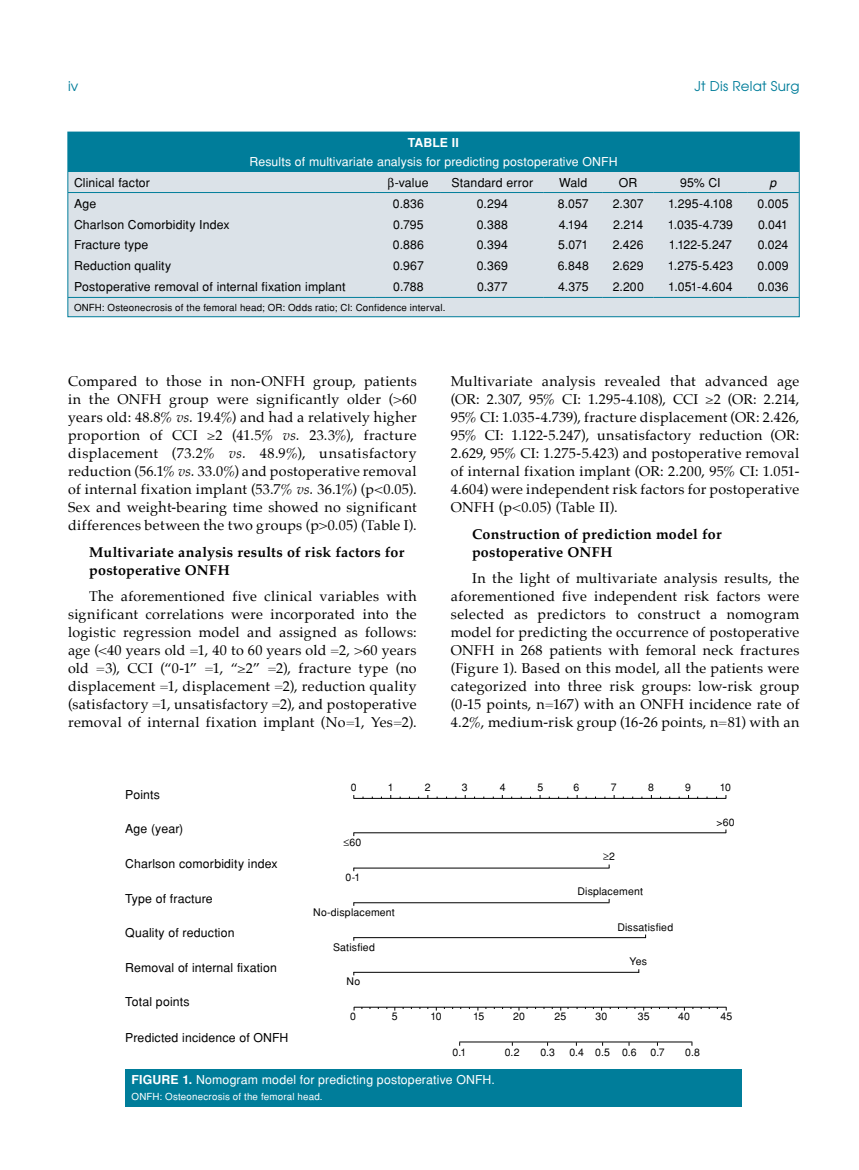
<style>
.page{position:relative;width:859px;height:1170px;background:#fff}
.page>*{position:absolute;margin:0;border:0;box-sizing:border-box;transform-origin:0 0}
.t1{font:14.25px/18px "Palatino";letter-spacing:.02em;color:#000;text-align:justify}
.t2{font:700 14.25px/18px "Palatino";letter-spacing:.015em;color:#000}
.t3{font:13.5px "Avant Garde Tr";letter-spacing:.015em;color:#007d9a}
.t4{font:12.3px "Helvetica Normal Tr";letter-spacing:.01em;color:#000}
.t5{font:12.3px "Helvetica Normal Tr";letter-spacing:.01em;color:#fff}
.t6{font:700 12.3px "Helvetica Tr";letter-spacing:.015em;color:#fff}
.t7{font:italic 12.3px "Helvetica Tr";color:#000}
.t8{font:10.5px "Helvetica Normal Tr";letter-spacing:.015em;color:#000}
.t9{font:9.75px "Helvetica Normal Tr";letter-spacing:.02em;color:#000}
.t10{font:9.75px "Helvetica Normal Tr";letter-spacing:.02em;color:#fff}
.s1{font-style:italic}
.s2{font-family:"Helvetica Tr";font-weight:700}
</style>
<div class="page">
<div style="left:68px;top:132px;width:731px;height:185px;background:#dbe2e8"></div>
<div style="left:68px;top:132px;width:731px;height:39px;background:#007d9a"></div>
<hr style="left:68px;top:192px;width:308px;height:1px;background:#007d9a">
<hr style="left:376px;top:192px;width:65px;height:1px;background:#007d9a">
<hr style="left:441px;top:192px;width:103px;height:1px;background:#007d9a">
<hr style="left:544px;top:192px;width:59px;height:1px;background:#007d9a">
<hr style="left:603px;top:192px;width:51px;height:1px;background:#007d9a">
<hr style="left:654px;top:192px;width:93px;height:1px;background:#007d9a">
<hr style="left:747px;top:192px;width:52px;height:1px;background:#007d9a">
<hr style="left:68px;top:297px;width:308px;height:1px;background:#007d9a">
<hr style="left:376px;top:297px;width:65px;height:1px;background:#007d9a">
<hr style="left:441px;top:297px;width:103px;height:1px;background:#007d9a">
<hr style="left:544px;top:297px;width:59px;height:1px;background:#007d9a">
<hr style="left:603px;top:297px;width:51px;height:1px;background:#007d9a">
<hr style="left:654px;top:297px;width:93px;height:1px;background:#007d9a">
<hr style="left:747px;top:297px;width:52px;height:1px;background:#007d9a">
<div style="left:68px;top:132px;width:731px;height:185px;border:1px solid #007d9a"></div>
<hr style="left:354px;top:798px;width:372px;height:1px;background:#000">
<hr style="left:459px;top:1041px;width:233px;height:1px;background:#000">
<hr style="left:354px;top:1006px;width:372px;height:1px;background:#000">
<hr style="left:354px;top:832px;width:372px;height:1px;background:#000">
<hr style="left:354px;top:867px;width:255px;height:1px;background:#000">
<hr style="left:354px;top:937px;width:292px;height:1px;background:#000">
<hr style="left:354px;top:971px;width:285px;height:1px;background:#000">
<hr style="left:354px;top:902px;width:255px;height:1px;background:#000">
<div style="left:125px;top:1068px;width:617px;height:38px;background:#007d9a"></div>
<p class="t3" style="left:68px;top:77px;width:12px">iv</p>
<p class="t3" style="left:694px;top:77px;width:106px">Jt Dis Relat Surg</p>
<p class="t6" style="left:408px;top:135px;width:53px">Table II</p>
<p class="t5" style="left:249px;top:154px;width:370px">Results of multivariate analysis for predicting postoperative ONFH</p>
<p class="t4" style="left:74px;top:175px;width:77px">Clinical factor</p>
<p class="t4" style="left:452px;top:175px;width:83px">Standard error</p>
<p class="t4" style="left:559px;top:175px;width:30px">Wald</p>
<p class="t4" style="left:619px;top:175px;width:20px">OR</p>
<p class="t4" style="left:680px;top:175px;width:42px">95% CI</p>
<p class="t7" style="left:770px;top:175px;width:8px">p</p>
<p class="t4" style="left:74px;top:196px;width:24px">Age</p>
<p class="t4" style="left:393px;top:196px;width:33px">0.836</p>
<p class="t4" style="left:477px;top:196px;width:33px">0.294</p>
<p class="t4" style="left:558px;top:196px;width:32px">8.057</p>
<p class="t4" style="left:613px;top:196px;width:32px">2.307</p>
<p class="t4" style="left:668px;top:196px;width:66px">1.295-4.108</p>
<p class="t4" style="left:758px;top:196px;width:32px">0.005</p>
<p class="t4" style="left:74px;top:217px;width:157px">Charlson Comorbidity Index</p>
<p class="t4" style="left:393px;top:217px;width:32px">0.795</p>
<p class="t4" style="left:477px;top:217px;width:33px">0.388</p>
<p class="t4" style="left:559px;top:217px;width:31px">4.194</p>
<p class="t4" style="left:613px;top:217px;width:31px">2.214</p>
<p class="t4" style="left:668px;top:217px;width:67px">1.035-4.739</p>
<p class="t4" style="left:758px;top:217px;width:31px">0.041</p>
<p class="t4" style="left:74px;top:238px;width:76px">Fracture type</p>
<p class="t4" style="left:393px;top:238px;width:33px">0.886</p>
<p class="t4" style="left:477px;top:238px;width:33px">0.394</p>
<p class="t4" style="left:558px;top:238px;width:32px">5.071</p>
<p class="t4" style="left:613px;top:238px;width:32px">2.426</p>
<p class="t4" style="left:669px;top:238px;width:64px">1.122-5.247</p>
<p class="t4" style="left:758px;top:238px;width:32px">0.024</p>
<p class="t4" style="left:74px;top:259px;width:99px">Reduction quality</p>
<p class="t4" style="left:393px;top:259px;width:32px">0.967</p>
<p class="t4" style="left:477px;top:259px;width:33px">0.369</p>
<p class="t4" style="left:558px;top:259px;width:33px">6.848</p>
<p class="t4" style="left:613px;top:259px;width:32px">2.629</p>
<p class="t4" style="left:668px;top:259px;width:67px">1.275-5.423</p>
<p class="t4" style="left:758px;top:259px;width:32px">0.009</p>
<p class="t4" style="left:74px;top:280px;width:273px">Postoperative removal of internal fixation implant</p>
<p class="t4" style="left:393px;top:280px;width:32px">0.788</p>
<p class="t4" style="left:477px;top:280px;width:32px">0.377</p>
<p class="t4" style="left:558px;top:280px;width:32px">4.375</p>
<p class="t4" style="left:613px;top:280px;width:33px">2.200</p>
<p class="t4" style="left:668px;top:280px;width:66px">1.051-4.604</p>
<p class="t4" style="left:758px;top:280px;width:32px">0.036</p>
<p class="t9" style="left:74px;top:301px;width:373px">ONFH: Osteonecrosis of the femoral head; OR: Odds ratio; CI: Confidence interval.</p>
<p class="t4" style="left:395px;top:175px;width:35px">-value</p>
<p class="t1" style="left:68px;top:372px;width:350px">Compared to those in non-ONFH group, patients in the ONFH group were significantly older (&gt;60 years old: 48.8% <span class="s1">vs.</span> 19.4%) and had a relatively higher proportion of CCI ≥2 (41.5% <span class="s1">vs.</span> 23.3%), fracture displacement (73.2% <span class="s1">vs.</span> 48.9%), unsatisfactory reduction (56.1% <span class="s1">vs.</span> 33.0%) and postoperative removal of internal fixation implant (53.7% <span class="s1">vs.</span> 36.1%) (p&lt;0.05).<br>Sex and weight-bearing time showed no significant differences between the two groups (p&gt;0.05) (Table I).</p>
<p class="t2" style="left:89px;top:542px;width:316px">Multivariate analysis results of risk factors for postoperative ONFH</p>
<p class="t1" style="left:68px;top:587px;width:350px;text-indent:21px">The aforementioned five clinical variables with significant correlations were incorporated into the logistic regression model and assigned as follows: age (&lt;40 years old =1, 40 to 60 years old =2, &gt;60 years old =3), CCI (“0-1” =1, “≥2” =2), fracture type (no displacement =1, displacement =2), reduction quality (satisfactory =1, unsatisfactory =2), and postoperative removal of internal fixation implant (No=1, Yes=2).</p>
<p class="t1" style="left:451px;top:372px;width:350px">Multivariate analysis revealed that advanced age (OR: 2.307, 95% CI: 1.295-4.108), CCI ≥2 (OR: 2.214, 95% CI: 1.035-4.739), fracture displacement (OR: 2.426, 95% CI: 1.122-5.247), unsatisfactory reduction (OR:<br>2.629, 95% CI: 1.275-5.423) and postoperative removal of internal fixation implant (OR: 2.200, 95% CI: 1.051- 4.604) were independent risk factors for postoperative ONFH (p&lt;0.05) (Table II).</p>
<p class="t2" style="left:472px;top:524px;width:251px">Construction of prediction model for postoperative ONFH</p>
<p class="t1" style="left:451px;top:569px;width:350px;text-indent:21px">In the light of multivariate analysis results, the aforementioned five independent risk factors were selected as predictors to construct a nomogram model for predicting the occurrence of postoperative ONFH in 268 patients with femoral neck fractures (Figure 1). Based on this model, all the patients were categorized into three risk groups: low-risk group (0-15 points, n=167) with an ONFH incidence rate of 4.2%, medium-risk group (16-26 points, n=81) with an</p>
<p class="t4" style="left:125px;top:787px;width:36px">Points</p>
<p class="t4" style="left:125px;top:820px;width:60px">Age (year)</p>
<p class="t4" style="left:125px;top:856px;width:154px">Charlson comorbidity index</p>
<p class="t4" style="left:125px;top:891px;width:89px">Type of fracture</p>
<p class="t4" style="left:125px;top:925px;width:111px">Quality of reduction</p>
<p class="t4" style="left:125px;top:959px;width:153px">Removal of internal fixation</p>
<p class="t4" style="left:125px;top:994px;width:66px">Total points</p>
<p class="t4" style="left:125px;top:1030px;width:165px">Predicted incidence of ONFH</p>
<p class="t8" style="left:351px;top:781px;width:7px">0</p>
<p class="t8" style="left:388px;top:781px;width:7px">1</p>
<p class="t8" style="left:425px;top:781px;width:7px">2</p>
<p class="t8" style="left:462px;top:781px;width:7px">3</p>
<p class="t8" style="left:500px;top:781px;width:7px">4</p>
<p class="t8" style="left:538px;top:781px;width:7px">5</p>
<p class="t8" style="left:573px;top:781px;width:7px">6</p>
<p class="t8" style="left:611px;top:781px;width:7px">7</p>
<p class="t8" style="left:648px;top:781px;width:7px">8</p>
<p class="t8" style="left:685px;top:781px;width:7px">9</p>
<p class="t8" style="left:720px;top:781px;width:13px">10</p>
<p class="t8" style="left:344px;top:836px;width:19px">≤60</p>
<p class="t8" style="left:345px;top:871px;width:16px">0-1</p>
<p class="t8" style="left:313px;top:906px;width:83px">No-displacement</p>
<p class="t8" style="left:333px;top:940px;width:43px">Satisfied</p>
<p class="t8" style="left:347px;top:975px;width:15px">No</p>
<p class="t8" style="left:603px;top:850px;width:13px">≥2</p>
<p class="t8" style="left:577px;top:885px;width:67px">Displacement</p>
<p class="t8" style="left:617px;top:920px;width:57px">Dissatisfied</p>
<p class="t8" style="left:629px;top:954px;width:19px">Yes</p>
<p class="t8" style="left:716px;top:816px;width:20px">&gt;60</p>
<p class="t8" style="left:350px;top:1009px;width:7px">0</p>
<p class="t8" style="left:392px;top:1009px;width:7px">5</p>
<p class="t8" style="left:430px;top:1009px;width:13px">10</p>
<p class="t8" style="left:473px;top:1009px;width:13px">15</p>
<p class="t8" style="left:513px;top:1009px;width:13px">20</p>
<p class="t8" style="left:555px;top:1009px;width:13px">25</p>
<p class="t8" style="left:595px;top:1009px;width:13px">30</p>
<p class="t8" style="left:638px;top:1009px;width:13px">35</p>
<p class="t8" style="left:678px;top:1009px;width:13px">40</p>
<p class="t8" style="left:721px;top:1009px;width:13px">45</p>
<p class="t8" style="left:453px;top:1045px;width:15px">0.1</p>
<p class="t8" style="left:505px;top:1045px;width:16px">0.2</p>
<p class="t8" style="left:540px;top:1045px;width:16px">0.3</p>
<p class="t8" style="left:569px;top:1045px;width:69px">0.4 0.5 0.6</p>
<p class="t8" style="left:650px;top:1045px;width:16px">0.7</p>
<p class="t8" style="left:685px;top:1045px;width:16px">0.8</p>
<p class="t5" style="left:132px;top:1072px;width:365px"><span class="s2">FIGURE 1.</span> Nomogram model for predicting postoperative ONFH.</p>
<p class="t10" style="left:132px;top:1090px;width:192px">ONFH: Osteonecrosis of the femoral head.</p>
</div>
